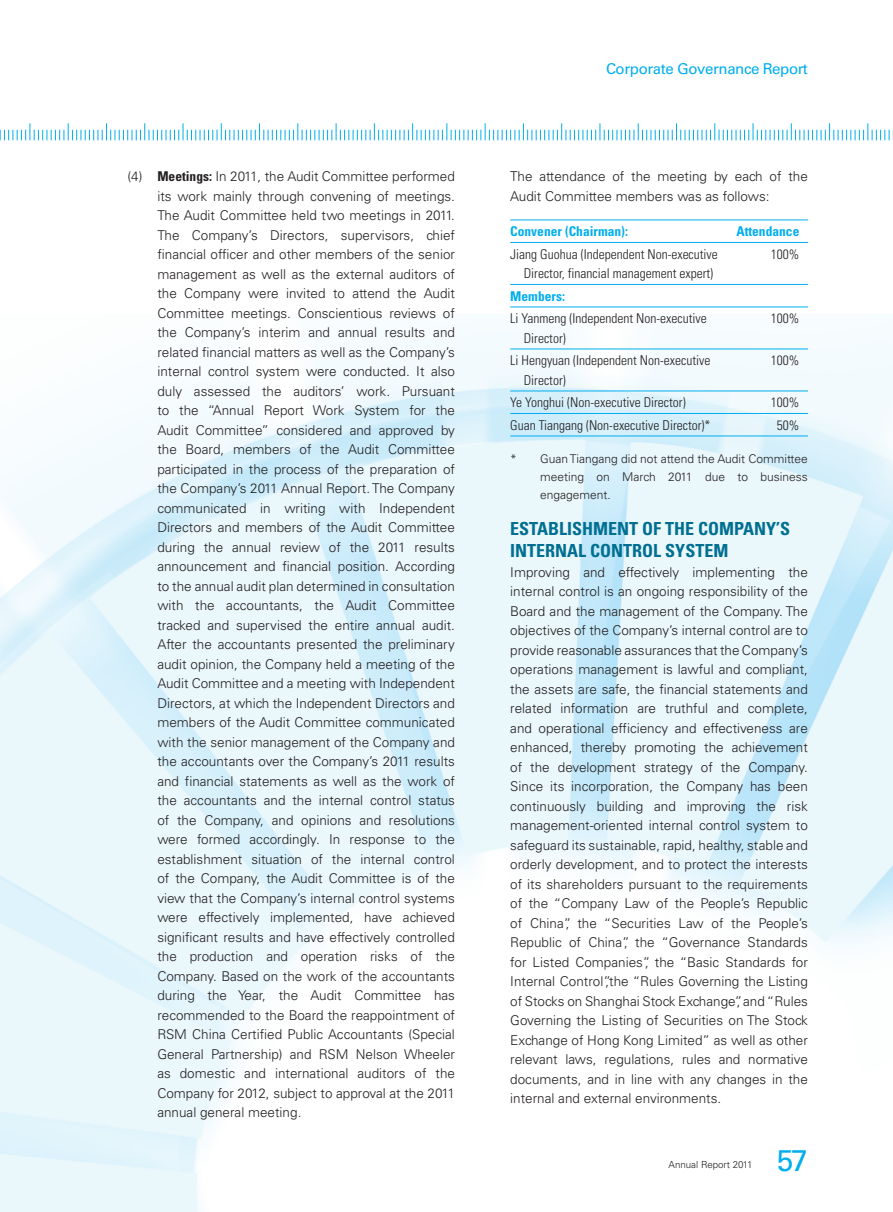
<style>
.page{position:relative;width:893px;height:1212px;background:#fff}
.page>*{position:absolute;margin:0;border:0;box-sizing:border-box;transform-origin:0 0}
.t1{font:30px "Univers LT Std";color:#00aeef}
.t2{font:700 condensed 18px/22.5px "Univers LT Std";color:#006f92}
.t3{font:15px "Univers LT Std";letter-spacing:-.025em;color:#00aeef}
.t4{font:300 13.5px/19.5px "Univers LT Std";color:#231f20;text-align:justify}
.t5{font:300 condensed 13.5px/22.5px "Univers LT Std";color:#231f20}
.t6{font:700 condensed 13.5px "Univers LT Std";color:#00aeef}
.t7{font:300 12px/18px "Univers LT Std";color:#231f20;text-align:justify}
.t8{font:300 9.75px "Univers LT Std";color:#231f20}
.s1{font-weight:700;font-stretch:condensed}
</style>
<div class="page">
<img style="left:0;top:330px;width:893px;height:882px">
<hr style="left:510px;top:220px;width:298px;height:1px;background:#00aeef">
<hr style="left:510px;top:242px;width:298px;height:1px;background:#00aeef">
<hr style="left:510px;top:284px;width:298px;height:1px;background:#00aeef">
<hr style="left:510px;top:307px;width:298px;height:1px;background:#00aeef">
<hr style="left:510px;top:349px;width:298px;height:1px;background:#00aeef">
<hr style="left:510px;top:391px;width:298px;height:1px;background:#00aeef">
<hr style="left:510px;top:413px;width:298px;height:1px;background:#00aeef">
<hr style="left:510px;top:436px;width:298px;height:1px;background:#00aeef">
<svg style="left:0;top:123px;width:893px;height:17px"></svg>
<p class="t3" style="left:606px;top:60px;width:203px">Corporate Governance Report</p>
<p class="t4" style="left:157px;top:167px;width:299px;text-indent:-30px">(4) <span class="s1">Meetings:</span> In 2011, the Audit Committee performed its work mainly through convening of meetings.<br>The Audit Committee held two meetings in 2011.<br>The Company’s Directors, supervisors, chief financial officer and other members of the senior management as well as the external auditors of the Company were invited to attend the Audit Committee meetings. Conscientious reviews of the Company’s interim and annual results and related financial matters as well as the Company’s internal control system were conducted. It also duly assessed the auditors’ work. Pursuant to the “Annual Report Work System for the Audit Committee” considered and approved by the Board, members of the Audit Committee participated in the process of the preparation of the Company’s 2011 Annual Report. The Company communicated in writing with Independent Directors and members of the Audit Committee during the annual review of the 2011 results announcement and financial position. According to the annual audit plan determined in consultation with the accountants, the Audit Committee tracked and supervised the entire annual audit.<br>After the accountants presented the preliminary audit opinion, the Company held a meeting of the Audit Committee and a meeting with Independent Directors, at which the Independent Directors and members of the Audit Committee communicated with the senior management of the Company and the accountants over the Company’s 2011 results and financial statements as well as the work of the accountants and the internal control status of the Company, and opinions and resolutions were formed accordingly. In response to the establishment situation of the internal control of the Company, the Audit Committee is of the view that the Company’s internal control systems were effectively implemented, have achieved significant results and have effectively controlled the production and operation risks of the Company. Based on the work of the accountants during the Year, the Audit Committee has recommended to the Board the reappointment of RSM China Certified Public Accountants (Special General Partnership) and RSM Nelson Wheeler as domestic and international auditors of the Company for 2012, subject to approval at the 2011 annual general meeting.</p>
<p class="t4" style="left:510px;top:166px;width:299px">The attendance of the meeting by each of the<br>Audit Committee members was as follows:</p>
<p class="t6" style="left:510px;top:223px;width:119px">Convener (Chairman):</p>
<p class="t6" style="left:736px;top:223px;width:65px">Attendance</p>
<p class="t5" style="left:510px;top:243px;width:209px">Jiang Guohua (Independent Non-executive</p>
<p class="t5" style="left:771px;top:243px;width:30px">100%</p>
<p class="t5" style="left:524px;top:262px;width:191px">Director, financial management expert)</p>
<p class="t6" style="left:510px;top:287px;width:56px">Members:</p>
<p class="t5" style="left:510px;top:307px;width:198px">Li Yanmeng (Independent Non-executive</p>
<p class="t5" style="left:771px;top:307px;width:30px">100%</p>
<p class="t5" style="left:510px;top:327px;width:202px;text-indent:14px">Director)<br>Li Hengyuan (Independent Non-executive</p>
<p class="t5" style="left:771px;top:349px;width:30px">100%</p>
<p class="t5" style="left:510px;top:369px;width:177px;text-indent:14px">Director)<br>Ye Yonghui (Non-executive Director)</p>
<p class="t5" style="left:771px;top:391px;width:30px">100%</p>
<p class="t5" style="left:510px;top:414px;width:202px">Guan Tiangang (Non-executive Director)*</p>
<p class="t5" style="left:777px;top:414px;width:24px">50%</p>
<p class="t7" style="left:540px;top:450px;width:269px;text-indent:-30px">* Guan Tiangang did not attend the Audit Committee meeting on March 2011 due to business engagement.</p>
<h2 class="t2" style="left:510px;top:517px;width:282px">ESTABLISHMENT OF THE COMPANY’S<br>INTERNAL CONTROL SYSTEM</h2>
<p class="t4" style="left:510px;top:562px;width:299px">Improving and effectively implementing the internal control is an ongoing responsibility of the Board and the management of the Company. The objectives of the Company’s internal control are to provide reasonable assurances that the Company’s operations management is lawful and compliant, the assets are safe, the financial statements and related information are truthful and complete, and operational efficiency and effectiveness are enhanced, thereby promoting the achievement of the development strategy of the Company.<br>Since its incorporation, the Company has been continuously building and improving the risk management-oriented internal control system to safeguard its sustainable, rapid, healthy, stable and orderly development, and to protect the interests of its shareholders pursuant to the requirements of the “Company Law of the People’s Republic of China”, the “Securities Law of the People’s Republic of China”, the “Governance Standards for Listed Companies”, the “Basic Standards for Internal Control”,the “Rules Governing the Listing of Stocks on Shanghai Stock Exchange”, and “Rules Governing the Listing of Securities on The Stock Exchange of Hong Kong Limited” as well as other relevant laws, regulations, rules and normative documents, and in line with any changes in the internal and external environments.</p>
<p class="t8" style="left:668px;top:1159px;width:86px">Annual Report 2011</p>
<h1 class="t1" style="left:777px;top:1142px;width:33px">57</h1>
</div>
